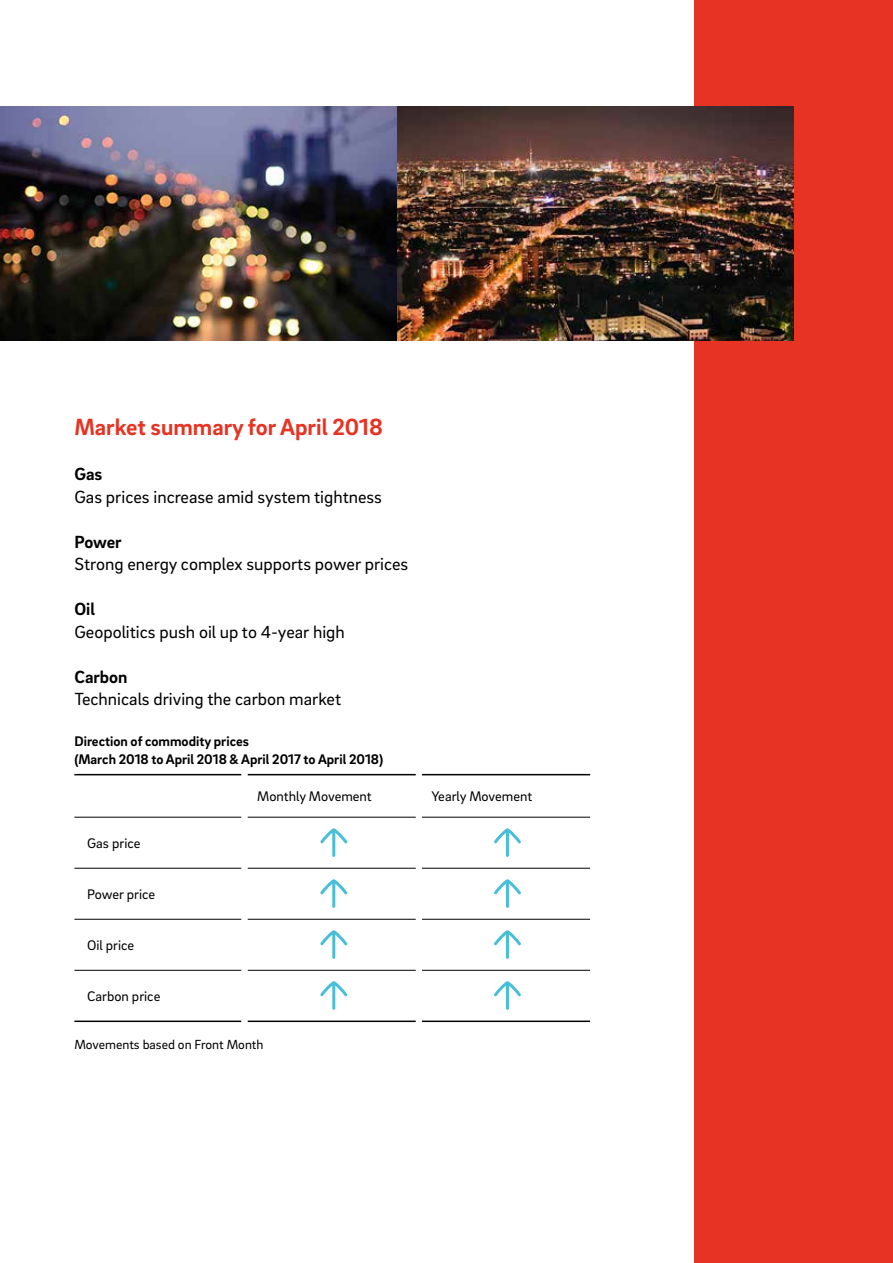
<style>
.page{position:relative;width:893px;height:1263px;background:#fff}
.page>*{position:absolute;margin:0;border:0;box-sizing:border-box;transform-origin:0 0}
.t1{font:700 24px "EON Brix Sans";color:#e63323}
.t2{font:18px "EON Brix Sans";color:#000}
.t3{font:700 18px "EON Brix Sans";color:#000}
.t4{font:700 14.25px/18px "EON Brix Sans";color:#000}
.t5{font:14.25px "EON Brix Sans";color:#000}
.t6{font:13.5px "EON Brix Sans";color:#000}
</style>
<div class="page">
<div style="left:694px;top:0;width:199px;height:1263px;background:#e63323"></div>
<img style="left:0;top:106px;width:794px;height:234px">
<hr style="left:74px;top:817px;width:167px;height:1px;background:#000">
<hr style="left:247px;top:817px;width:169px;height:1px;background:#000">
<hr style="left:422px;top:817px;width:168px;height:1px;background:#000">
<hr style="left:74px;top:868px;width:167px;height:1px;background:#000">
<hr style="left:247px;top:868px;width:169px;height:1px;background:#000">
<hr style="left:422px;top:868px;width:168px;height:1px;background:#000">
<hr style="left:74px;top:919px;width:167px;height:1px;background:#000">
<hr style="left:247px;top:919px;width:169px;height:1px;background:#000">
<hr style="left:422px;top:919px;width:168px;height:1px;background:#000">
<hr style="left:74px;top:970px;width:167px;height:1px;background:#000">
<hr style="left:247px;top:970px;width:169px;height:1px;background:#000">
<hr style="left:422px;top:970px;width:168px;height:1px;background:#000">
<hr style="left:74px;top:1020px;width:167px;height:2px;background:#000">
<hr style="left:247px;top:1020px;width:169px;height:2px;background:#000">
<hr style="left:422px;top:1020px;width:168px;height:2px;background:#000">
<hr style="left:74px;top:774px;width:167px;height:1px;background:#000">
<hr style="left:247px;top:774px;width:169px;height:1px;background:#000">
<hr style="left:422px;top:774px;width:168px;height:1px;background:#000">
<svg style="left:494px;top:981px;width:27px;height:29px"></svg>
<svg style="left:320px;top:981px;width:27px;height:29px"></svg>
<svg style="left:320px;top:879px;width:27px;height:29px"></svg>
<svg style="left:320px;top:828px;width:27px;height:29px"></svg>
<svg style="left:494px;top:930px;width:27px;height:29px"></svg>
<svg style="left:494px;top:879px;width:27px;height:29px"></svg>
<svg style="left:494px;top:828px;width:27px;height:29px"></svg>
<svg style="left:320px;top:930px;width:27px;height:29px"></svg>
<h1 class="t1" style="left:74px;top:412px;width:310px">Market summary for April 2018</h1>
<p class="t3" style="left:74px;top:463px;width:30px">Gas</p>
<p class="t2" style="left:74px;top:485px;width:309px">Gas prices increase amid system tightness</p>
<p class="t3" style="left:74px;top:530px;width:49px">Power</p>
<p class="t2" style="left:74px;top:553px;width:335px">Strong energy complex supports power prices</p>
<p class="t3" style="left:74px;top:598px;width:22px">Oil</p>
<p class="t2" style="left:74px;top:620px;width:272px">Geopolitics push oil up to 4-year high</p>
<p class="t3" style="left:74px;top:665px;width:55px">Carbon</p>
<p class="t2" style="left:74px;top:688px;width:268px">Technicals driving the carbon market</p>
<p class="t4" style="left:74px;top:731px;width:310px">Direction of commodity prices<br>(March 2018 to April 2018 &amp; April 2017 to April 2018)</p>
<p class="t5" style="left:257px;top:787px;width:116px">Monthly Movement</p>
<p class="t5" style="left:432px;top:787px;width:102px">Yearly Movement</p>
<p class="t5" style="left:87px;top:834px;width:55px">Gas price</p>
<p class="t5" style="left:87px;top:885px;width:70px">Power price</p>
<p class="t5" style="left:87px;top:936px;width:48px">Oil price</p>
<p class="t5" style="left:87px;top:987px;width:75px">Carbon price</p>
<p class="t6" style="left:74px;top:1035px;width:191px">Movements based on Front Month</p>
</div>
